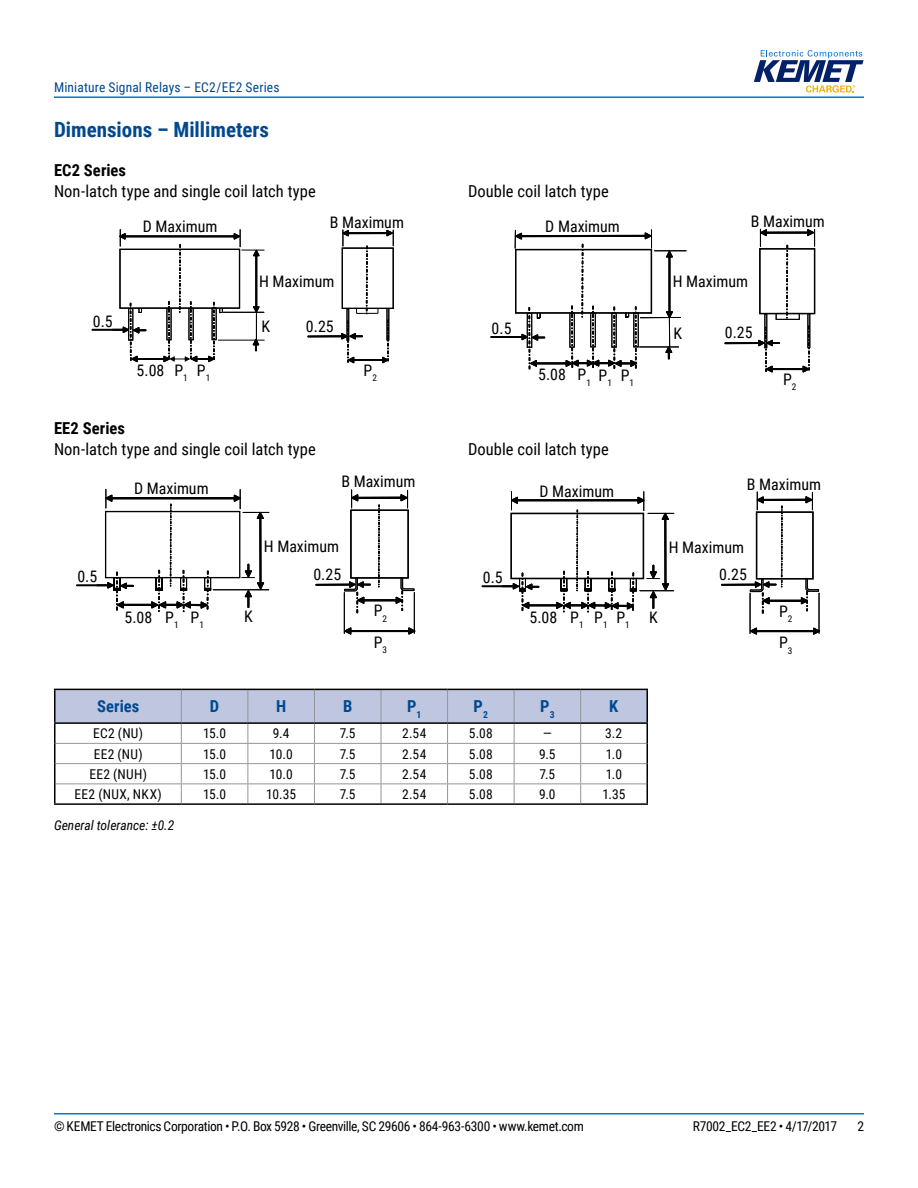
<style>
.page{position:relative;width:918px;height:1188px;background:#fff}
.page>*{position:absolute;margin:0;border:0;box-sizing:border-box;transform-origin:0 0}
.t1{font:700 21px "Roboto Condensed";color:#004990}
.t2{font:16.5px "Roboto Condensed";letter-spacing:.005em;color:#000}
.t3{font:700 16.5px "Roboto Condensed";letter-spacing:.005em;color:#000}
.t4{font:700 16.5px "Roboto Condensed";color:#004990}
.t5{font:15.9px/31.3px "Roboto Condensed";color:#000}
.t6{font:13.5px "Roboto Condensed";letter-spacing:-.025em;color:#000}
.t7{font:13.5px "Roboto Condensed";letter-spacing:.01em;color:#004990}
.t8{font:italic 13.5px "Roboto Condensed";color:#000}
.t9{font:13.5px "Roboto Condensed";letter-spacing:.025em;color:#000}
</style>
<div class="page">
<hr style="left:54px;top:1113px;width:810px;height:2px;background:#007dc3">
<hr style="left:54px;top:96px;width:810px;height:2px;background:#007dc3">
<svg style="left:754px;top:50px;width:110px;height:43px"></svg>
<div style="left:347px;top:308px;width:2px;height:33px;border:1px solid #010101"></div>
<div style="left:387px;top:308px;width:2px;height:32px;border:1px solid #010101"></div>
<svg style="left:308px;top:320px;width:81px;height:43px"></svg>
<svg style="left:92px;top:230px;width:172px;height:132px"></svg>
<svg style="left:342px;top:230px;width:52px;height:84px"></svg>
<hr style="left:640px;top:347px;width:39px;height:1px;background:#010101">
<hr style="left:655px;top:250px;width:31px;height:1px;background:#010101">
<hr style="left:640px;top:317px;width:41px;height:1px;background:#010101">
<svg style="left:666px;top:251px;width:7px;height:108px"></svg>
<div style="left:764px;top:313px;width:3px;height:35px;border:1px solid #010101"></div>
<div style="left:807px;top:313px;width:3px;height:35px;border:1px solid #010101"></div>
<div style="left:776px;top:313px;width:24px;height:7px;border:1px solid #010101"></div>
<svg style="left:760px;top:229px;width:55px;height:89px"></svg>
<svg style="left:491px;top:230px;width:161px;height:139px"></svg>
<svg style="left:725px;top:326px;width:85px;height:46px"></svg>
<hr style="left:344px;top:593px;width:1px;height:40px;background:#010101">
<hr style="left:414px;top:592px;width:1px;height:41px;background:#010101">
<svg style="left:344px;top:628px;width:71px;height:6px"></svg>
<hr style="left:750px;top:593px;width:1px;height:40px;background:#010101">
<hr style="left:819px;top:593px;width:1px;height:40px;background:#010101">
<svg style="left:750px;top:628px;width:70px;height:7px"></svg>
<svg style="left:316px;top:490px;width:99px;height:123px"></svg>
<svg style="left:76px;top:489px;width:193px;height:123px"></svg>
<svg style="left:482px;top:492px;width:192px;height:120px"></svg>
<svg style="left:721px;top:492px;width:98px;height:121px"></svg>
<svg style="left:54px;top:689px;width:594px;height:114px"></svg>
<hr style="left:54px;top:803px;width:127px;height:2px;background:#000">
<hr style="left:181px;top:803px;width:67px;height:2px;background:#000">
<hr style="left:248px;top:803px;width:66px;height:2px;background:#000">
<hr style="left:314px;top:803px;width:67px;height:2px;background:#000">
<hr style="left:381px;top:803px;width:67px;height:2px;background:#000">
<hr style="left:448px;top:803px;width:66px;height:2px;background:#000">
<hr style="left:514px;top:803px;width:67px;height:2px;background:#000">
<hr style="left:581px;top:803px;width:67px;height:2px;background:#000">
<p class="t7" style="left:54px;top:78px;width:227px">Miniature Signal Relays – EC2/EE2 Series</p>
<h1 class="t1" style="left:54px;top:115px;width:217px">Dimensions – Millimeters</h1>
<p class="t3" style="left:54px;top:159px;width:74px">EC2 Series</p>
<p class="t2" style="left:54px;top:180px;width:263px">Non-latch type and single coil latch type</p>
<p class="t5" style="left:143px;top:210px;width:76px">D Maximum</p>
<p class="t5" style="left:330px;top:206px;width:76px">B Maximum</p>
<p class="t5" style="left:259px;top:265px;width:77px">H Maximum</p>
<p class="t2" style="left:468px;top:180px;width:142px">Double coil latch type</p>
<p class="t5" style="left:545px;top:210px;width:76px">D Maximum</p>
<p class="t5" style="left:725px;top:205px;width:101px">0.25B Maximum</p>
<p class="t5" style="left:673px;top:265px;width:77px">H Maximum</p>
<p class="t5" style="left:93px;top:305px;width:21px">0.5</p>
<p class="t5" style="left:137px;top:354px;width:29px">5.08</p>
<p class="t5" style="left:261px;top:310px;width:10px">K</p>
<p class="t5" style="left:306px;top:310px;width:29px">0.25</p>
<p class="t5" style="left:492px;top:312px;width:21px">0.5</p>
<p class="t5" style="left:174px;top:354px;width:15px">P<sub>1</sub></p>
<p class="t5" style="left:364px;top:354px;width:15px">P<sub>2</sub></p>
<p class="t5" style="left:197px;top:354px;width:15px">P<sub>1</sub></p>
<p class="t5" style="left:538px;top:358px;width:54px">5.08 P<sub>1</sub></p>
<p class="t5" style="left:621px;top:359px;width:15px">P<sub>1</sub></p>
<p class="t5" style="left:599px;top:359px;width:15px">P<sub>1</sub></p>
<p class="t3" style="left:54px;top:417px;width:72px">EE2 Series</p>
<p class="t2" style="left:54px;top:438px;width:263px">Non-latch type and single coil latch type</p>
<p class="t5" style="left:134px;top:472px;width:76px">D Maximum</p>
<p class="t5" style="left:341px;top:465px;width:76px">B Maximum</p>
<p class="t5" style="left:264px;top:530px;width:77px">H Maximum</p>
<p class="t2" style="left:468px;top:438px;width:142px">Double coil latch type</p>
<p class="t5" style="left:539px;top:475px;width:76px">D Maximum</p>
<p class="t5" style="left:674px;top:317px;width:10px">K</p>
<p class="t5" style="left:725px;top:316px;width:29px">0.25</p>
<p class="t5" style="left:783px;top:363px;width:15px">P<sub>2</sub></p>
<p class="t5" style="left:747px;top:468px;width:76px">B Maximum</p>
<p class="t5" style="left:669px;top:531px;width:77px">H Maximum</p>
<p class="t5" style="left:77px;top:560px;width:21px">0.5</p>
<p class="t5" style="left:125px;top:601px;width:29px">5.08</p>
<p class="t5" style="left:165px;top:601px;width:15px">P<sub>1</sub></p>
<p class="t5" style="left:191px;top:601px;width:15px">P<sub>1</sub></p>
<p class="t5" style="left:244px;top:600px;width:10px">K</p>
<p class="t5" style="left:313px;top:558px;width:29px">0.25</p>
<p class="t5" style="left:483px;top:561px;width:21px">0.5</p>
<p class="t5" style="left:719px;top:558px;width:29px">0.25</p>
<p class="t5" style="left:374px;top:595px;width:15px">P<sub>2<br></sub>P<sub>3</sub></p>
<p class="t5" style="left:594px;top:601px;width:15px">P<sub>1</sub></p>
<p class="t5" style="left:530px;top:601px;width:56px">5.08 P<sub>1</sub></p>
<p class="t5" style="left:616px;top:601px;width:43px">P<sub>1</sub> K</p>
<p class="t4" style="left:97px;top:695px;width:44px">Series</p>
<p class="t4" style="left:210px;top:695px;width:11px">D</p>
<p class="t4" style="left:276px;top:695px;width:12px">H</p>
<p class="t4" style="left:343px;top:695px;width:11px">B</p>
<p class="t4" style="left:407px;top:695px;width:16px">P<sub>1</sub></p>
<p class="t4" style="left:474px;top:695px;width:16px">P<sub>2</sub></p>
<p class="t4" style="left:540px;top:695px;width:16px">P<sub>3</sub></p>
<p class="t4" style="left:609px;top:695px;width:11px">K</p>
<p class="t6" style="left:93px;top:724px;width:51px">EC2 (NU)</p>
<p class="t6" style="left:203px;top:724px;width:24px">15.0</p>
<p class="t6" style="left:273px;top:724px;width:18px">9.4</p>
<p class="t6" style="left:340px;top:724px;width:17px">7.5</p>
<p class="t6" style="left:402px;top:724px;width:26px">2.54</p>
<p class="t6" style="left:469px;top:724px;width:25px">5.08</p>
<p class="t6" style="left:543px;top:724px;width:11px">—</p>
<p class="t6" style="left:605px;top:724px;width:18px">3.2</p>
<p class="t6" style="left:94px;top:744px;width:51px">EE2 (NU)</p>
<p class="t6" style="left:203px;top:744px;width:24px">15.0</p>
<p class="t6" style="left:270px;top:744px;width:25px">10.0</p>
<p class="t6" style="left:340px;top:744px;width:17px">7.5</p>
<p class="t6" style="left:402px;top:744px;width:26px">2.54</p>
<p class="t6" style="left:469px;top:744px;width:25px">5.08</p>
<p class="t6" style="left:539px;top:744px;width:18px">9.5</p>
<p class="t6" style="left:606px;top:744px;width:18px">1.0</p>
<p class="t6" style="left:89px;top:765px;width:59px">EE2 (NUH)</p>
<p class="t6" style="left:203px;top:765px;width:24px">15.0</p>
<p class="t6" style="left:270px;top:765px;width:25px">10.0</p>
<p class="t6" style="left:340px;top:765px;width:17px">7.5</p>
<p class="t6" style="left:402px;top:765px;width:26px">2.54</p>
<p class="t6" style="left:469px;top:765px;width:25px">5.08</p>
<p class="t6" style="left:540px;top:765px;width:17px">7.5</p>
<p class="t6" style="left:606px;top:765px;width:18px">1.0</p>
<p class="t9" style="left:75px;top:785px;width:89px">EE2 (NUX, NKX)</p>
<p class="t6" style="left:203px;top:785px;width:24px">15.0</p>
<p class="t6" style="left:266px;top:785px;width:31px">10.35</p>
<p class="t6" style="left:340px;top:785px;width:17px">7.5</p>
<p class="t6" style="left:402px;top:785px;width:26px">2.54</p>
<p class="t6" style="left:469px;top:785px;width:25px">5.08</p>
<p class="t6" style="left:539px;top:785px;width:18px">9.0</p>
<p class="t6" style="left:602px;top:785px;width:25px">1.35</p>
<p class="t5" style="left:125px;top:713px;width:29px">5.08</p>
<p class="t5" style="left:594px;top:713px;width:15px">P<sub>1</sub></p>
<p class="t8" style="left:54px;top:816px;width:122px">General tolerance: ±0.2</p>
<p class="t5" style="left:779px;top:595px;width:15px">P<sub>2<br></sub>P<sub>3</sub></p>
<p class="t6" style="left:54px;top:1116px;width:531px">© KEMET Electronics Corporation • P.O. Box 5928 • Greenville, SC 29606 • 864-963-6300 • www.kemet.com</p>
<p class="t6" style="left:693px;top:1116px;width:146px">R7002_EC2_EE2 • 4/17/2017</p>
<p class="t6" style="left:857px;top:1116px;width:8px">2</p>
</div>
